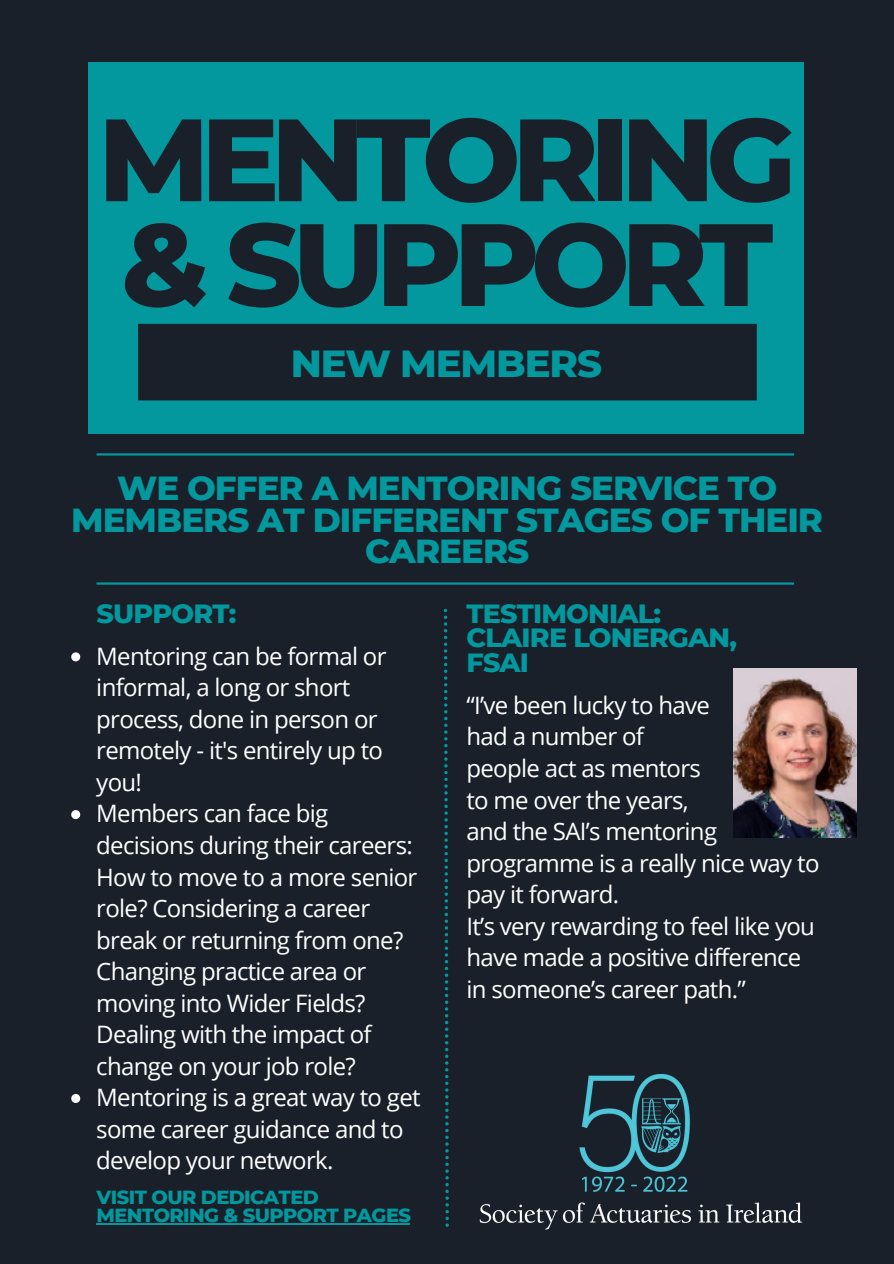
<style>
.page{position:relative;width:894px;height:1264px;background:#fff}
.page>*{position:absolute;margin:0;border:0;box-sizing:border-box;transform-origin:0 0}
.t1{font:800 116.7px/104.7px "Montserrat";letter-spacing:-.075em;color:#1a202a}
.t2{font:800 38.55px "Montserrat";letter-spacing:-.03em;color:#03989e}
.t3{font:800 34.05px/31.5px "Montserrat";letter-spacing:-.03em;color:#03989e;text-align:center}
.t4{font:800 26.85px "Montserrat";letter-spacing:-.03em;color:#03989e}
.t5{font:24px/31.5px "Open Sans";letter-spacing:-.03em;color:#fff}
.t6{font:800 19.35px/18px "Montserrat";letter-spacing:-.03em;color:#03989e}
</style>
<div class="page">
<div style="left:0;top:0;width:893px;height:1263px;background:#1a202a"></div>
<div style="left:88px;top:62px;width:715px;height:372px;background:#03989e"></div>
<div style="left:138px;top:324px;width:618px;height:76px;background:#1a202a"></div>
<hr style="left:96px;top:453px;width:697px;height:2px;background:#03989e">
<hr style="left:96px;top:582px;width:697px;height:2px;background:#03989e">
<svg style="left:443px;top:608px;width:6px;height:618px"></svg>
<img style="left:479px;top:1074px;width:324px;height:156px">
<img style="left:733px;top:668px;width:122px;height:169px">
<svg style="left:71px;top:652px;width:9px;height:9px"></svg>
<svg style="left:71px;top:810px;width:9px;height:9px"></svg>
<svg style="left:71px;top:1094px;width:9px;height:8px"></svg>
<hr style="left:96px;top:1223px;width:314px;height:1px;background:#03989e">
<p class="t1" style="left:98px;top:107px;width:699px">MENTORING &amp; SUPPORT</p>
<p class="t2" style="left:291px;top:340px;width:312px">NEW MEMBERS</p>
<p class="t3" style="left:71px;top:472px;width:753px">WE OFFER A MENTORING SERVICE TO<br>MEMBERS AT DIFFERENT STAGES OF THEIR<br>CAREERS</p>
<p class="t4" style="left:96px;top:596px;width:141px">SUPPORT:</p>
<p class="t5" style="left:96px;top:639px;width:291px">Mentoring can be formal or informal, a long or short process, done in person or remotely - it's entirely up to you!</p>
<p class="t5" style="left:96px;top:797px;width:322px">Members can face big decisions during their careers:<br>How to move to a more senior role? Considering a career break or returning from one?<br>Changing practice area or moving into Wider Fields?<br>Dealing with the impact of change on your job role?</p>
<p class="t5" style="left:96px;top:1081px;width:326px">Mentoring is a great way to get some career guidance and to develop your network.</p>
<p class="t4" style="left:466px;top:596px;width:196px">TESTIMONIAL:</p>
<p class="t4" style="left:466px;top:621px;width:272px">CLAIRE LONERGAN,</p>
<p class="t4" style="left:466px;top:646px;width:64px">FSAI</p>
<p class="t5" style="left:466px;top:688px;width:245px">“I’ve been lucky to have</p>
<p class="t5" style="left:466px;top:720px;width:179px">had a number of</p>
<p class="t5" style="left:466px;top:752px;width:236px">people act as mentors</p>
<p class="t5" style="left:466px;top:783px;width:224px">to me over the years,</p>
<p class="t5" style="left:466px;top:815px;width:354px">and the SAI’s mentoring programme is a really nice way to pay it forward.</p>
<p class="t5" style="left:466px;top:909px;width:350px">It’s very rewarding to feel like you have made a positive difference in someone’s career path.”</p>
<p class="t6" style="left:96px;top:1188px;width:316px">VISIT OUR DEDICATED<br>MENTORING &amp; SUPPORT PAGES</p>
</div>
